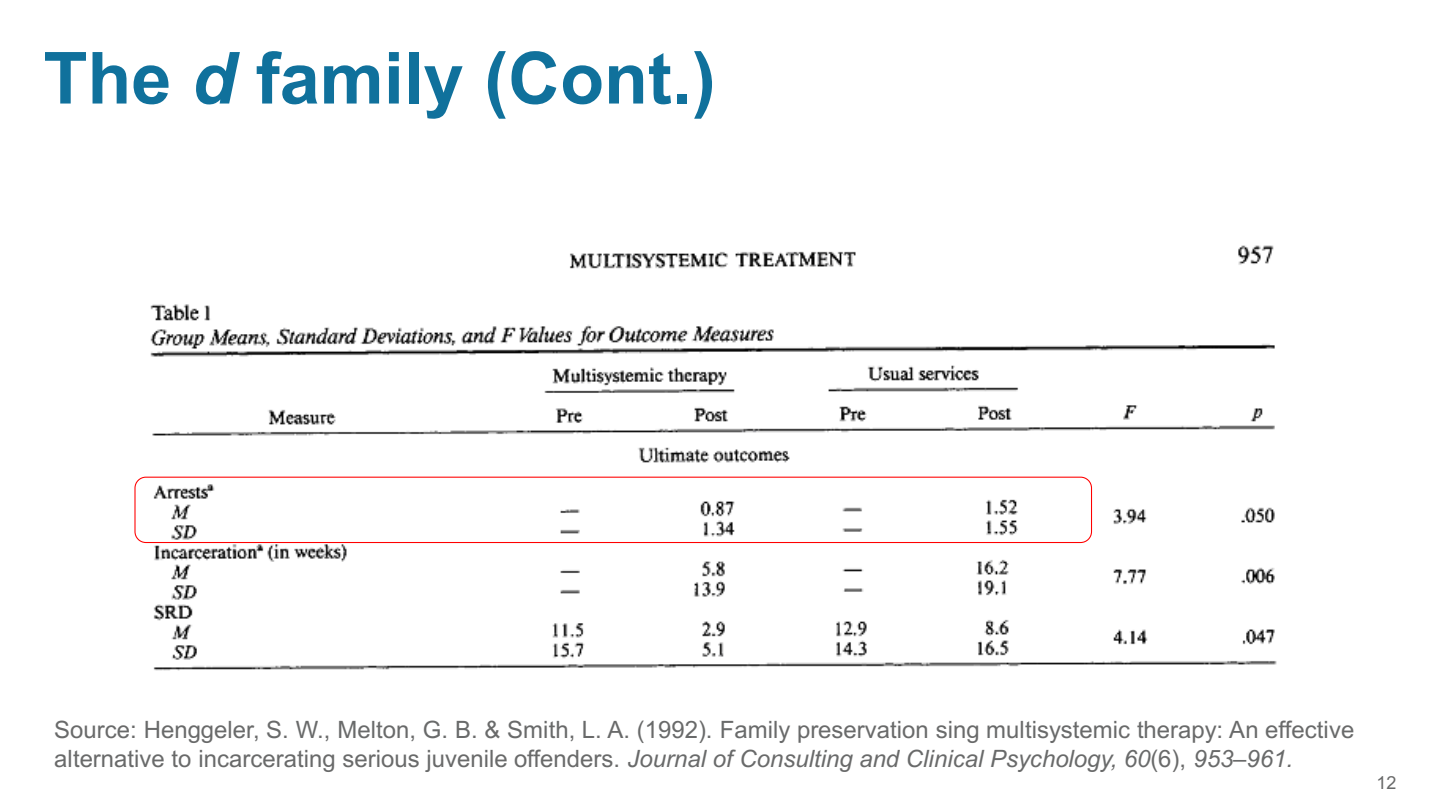
<style>
.page{position:relative;width:1440px;height:810px;background:#fff}
.page>*{position:absolute;margin:0;border:0;box-sizing:border-box;transform-origin:0 0}
.t1{font:700 72px "Arial";color:#10719c}
.t2{font:24px/28.8px "Arial";color:#696a6a}
.t3{font:18px "Arial";color:#696a6a}
.s1{font-style:italic}
</style>
<div class="page">
<img style="left:136px;top:245px;width:1141px;height:426px">
<div style="left:134px;top:477px;width:958px;height:66px;border:1px solid #f00;border-radius:11px"></div>
<h1 class="t1" style="left:44px;top:30px;width:674px">The <span class="s1">d</span> family (Cont.)</h1>
<p class="t2" style="left:54px;top:716px;width:1302px">Source: Henggeler, S. W., Melton, G. B. &amp; Smith, L. A. (1992). Family preservation sing multisystemic therapy: An effective alternative to incarcerating serious juvenile offenders. <span class="s1">Journal of Consulting and Clinical Psychology, 60</span>(6), <span class="s1">953–961.</span></p>
<p class="t3" style="left:1377px;top:770px;width:22px">12</p>
</div>
